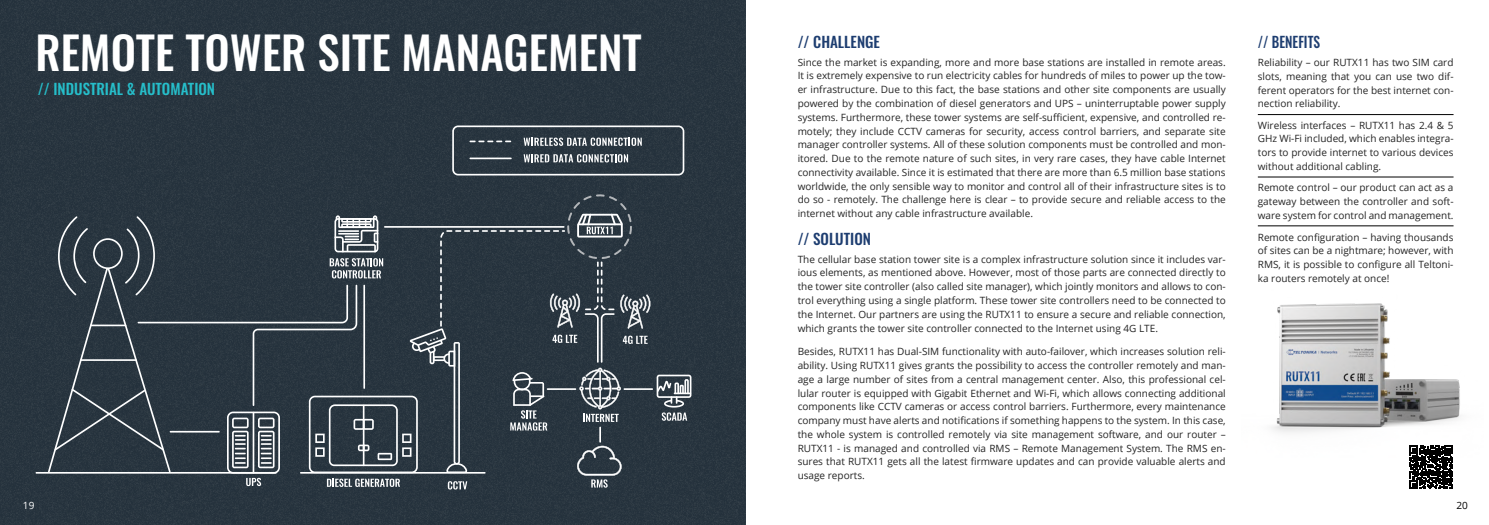
<style>
.page{position:relative;width:1489px;height:525px;background:#fff}
.page>*{position:absolute;margin:0;border:0;box-sizing:border-box;transform-origin:0 0}
.t1{font:500 45px "Oswald";color:#fff}
.t2{font:500 15px "Oswald";color:#26beca}
.t3{font:500 15px "Oswald";color:#1d3d70}
.t4{font:500 15px "Oswald";color:#1d3d70;scale:.9 1}
.t5{font:10px/13.8px "Open Sans";color:#242424;text-align:justify}
.t6{font:10px "Open Sans";color:#fff}
.t7{font:10px "Open Sans";color:#000}
</style>
<div class="page">
<div style="left:0;top:0;width:745px;height:524px;background:#28353f"></div>
<hr style="left:1257px;top:114px;width:196px;height:1px;background:#000">
<hr style="left:1257px;top:177px;width:196px;height:1px;background:#000">
<hr style="left:1257px;top:225px;width:196px;height:1px;background:#000">
<hr style="left:36px;top:471px;width:241px;height:2px;background:#fff">
<svg style="left:452px;top:125px;width:232px;height:50px;background:#48535c"></svg>
<svg style="left:48px;top:194px;width:643px;height:295px;background:#37434c"></svg>
<svg style="left:1409px;top:457px;width:43px;height:31px"></svg>
<img style="left:1271px;top:303px;width:189px;height:154px">
<h1 class="t1" style="left:35px;top:30px;width:608px">REMOTE TOWER SITE MANAGEMENT</h1>
<h2 class="t3" style="left:797px;top:34px;width:84px">// CHALLENGE</h2>
<h2 class="t4" style="left:1257px;top:34px;width:71px">// BENEFITS</h2>
<p class="t5" style="left:797px;top:55px;width:429px">Since the market is expanding, more and more base stations are installed in remote areas.<br>It is extremely expensive to run electricity cables for hundreds of miles to power up the tow&shy;er infrastructure. Due to this fact, the base stations and other site components are usually powered by the combination of diesel generators and UPS – uninterruptable power supply systems. Furthermore, these tower systems are self-sufficient, expensive, and controlled re&shy;motely; they include CCTV cameras for security, access control barriers, and separate site manager controller systems. All of these solution components must be controlled and mon&shy;itored. Due to the remote nature of such sites, in very rare cases, they have cable Internet connectivity available. Since it is estimated that there are more than 6.5 million base stations worldwide, the only sensible way to monitor and control all of their infrastructure sites is to do so - remotely. The challenge here is clear – to provide secure and reliable access to the internet without any cable infrastructure available.</p>
<p class="t5" style="left:797px;top:252px;width:429px">The cellular base station tower site is a complex infrastructure solution since it includes var&shy;ious elements, as mentioned above. However, most of those parts are connected directly to the tower site controller (also called site manager), which jointly monitors and allows to con&shy;trol everything using a single platform. These tower site controllers need to be connected to the Internet. Our partners are using the RUTX11 to ensure a secure and reliable connection, which grants the tower site controller connected to the Internet using 4G LTE.</p>
<p class="t5" style="left:797px;top:344px;width:429px">Besides, RUTX11 has Dual-SIM functionality with auto-failover, which increases solution reli&shy;ability. Using RUTX11 gives grants the possibility to access the controller remotely and man&shy;age a large number of sites from a central management center. Also, this professional cel&shy;lular router is equipped with Gigabit Ethernet and Wi-Fi, which allows connecting additional components like CCTV cameras or access control barriers. Furthermore, every maintenance company must have alerts and notifications if something happens to the system. In this case, the whole system is controlled remotely via site management software, and our router – RUTX11 - is managed and controlled via RMS – Remote Management System. The RMS en&shy;sures that RUTX11 gets all the latest firmware updates and can provide valuable alerts and usage reports.</p>
<p class="t5" style="left:1257px;top:55px;width:197px">Reliability – our RUTX11 has two SIM card slots, meaning that you can use two dif&shy;ferent operators for the best internet con&shy;nection reliability.</p>
<p class="t5" style="left:1257px;top:118px;width:197px">Wireless interfaces – RUTX11 has 2.4 &amp; 5<br>GHz Wi-Fi included, which enables integra&shy;tors to provide internet to various devices without additional cabling.</p>
<p class="t5" style="left:1257px;top:180px;width:197px">Remote control – our product can act as a gateway between the controller and soft&shy;ware system for control and management.</p>
<p class="t5" style="left:1257px;top:229px;width:197px">Remote configuration – having thousands of sites can be a nightmare; however, with RMS, it is possible to configure all Teltoni&shy;ka routers remotely at once!</p>
<h2 class="t2" style="left:38px;top:81px;width:179px">// INDUSTRIAL &amp; AUTOMATION</h2>
<h2 class="t3" style="left:797px;top:231px;width:75px">// SOLUTION</h2>
<p class="t6" style="left:23px;top:498px;width:13px">19</p>
<p class="t7" style="left:1456px;top:498px;width:13px">20</p>
</div>
